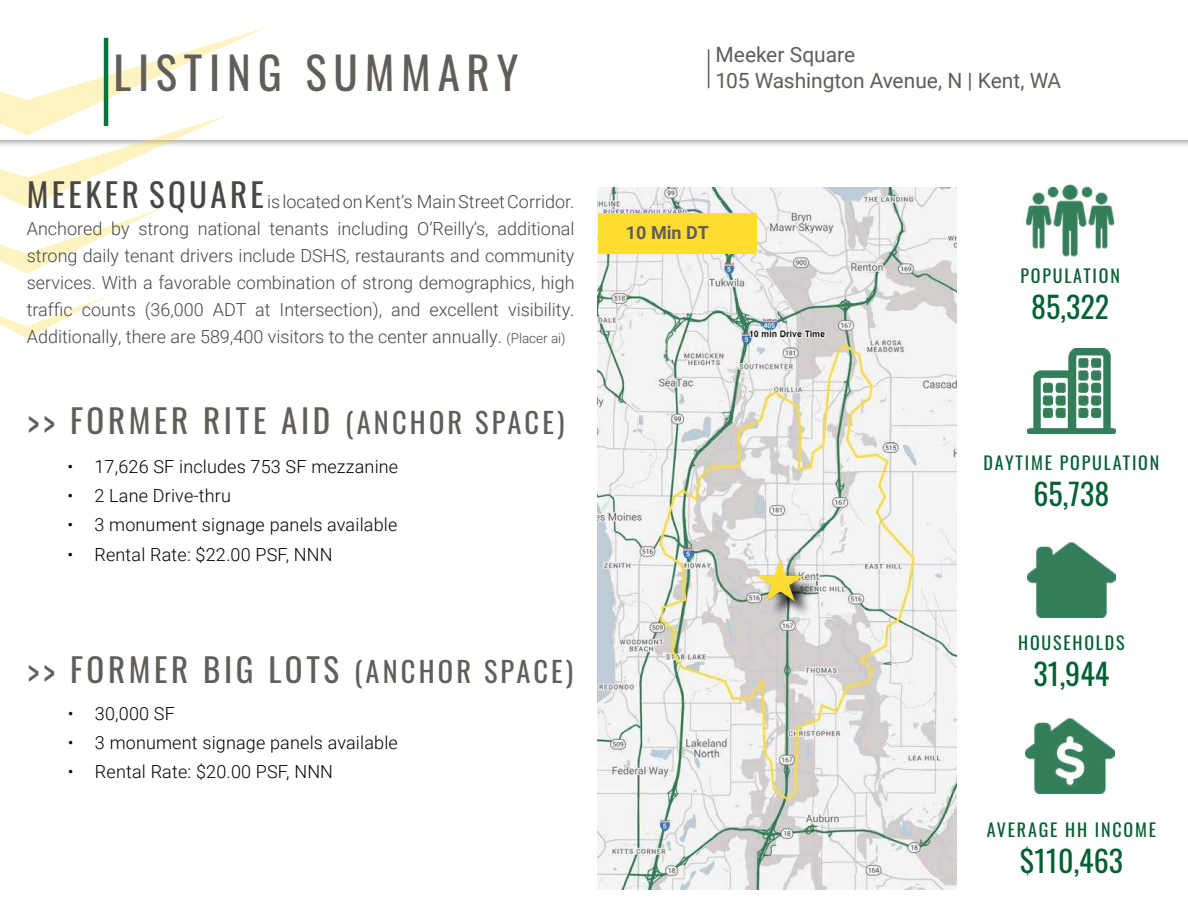
<style>
.page{position:relative;width:1188px;height:918px;background:#fff}
.page>*{position:absolute;margin:0;border:0;box-sizing:border-box;transform-origin:0 0}
.t1{font:45px "Oswald";letter-spacing:.15em;color:#615d59}
.t2{font:33px "Oswald";letter-spacing:.11em;color:#615d59}
.t3{font:30px "Oswald";color:#056033}
.t4{font:21px/25.2px "Roboto";letter-spacing:-.005em;color:#615d59}
.t5{font:300 18px/27px "Roboto";color:#494743;text-align:justify}
.t6{font:300 18px "Roboto";letter-spacing:.01em;color:#000}
.t7{font:18px "Oswald";letter-spacing:.1em;color:#056033}
.t8{font:700 18px "Roboto";color:#615d59}
.s1{font-family:"Oswald";font-weight:400;font-size:33px}
.s2{font-size:13.5px}
.s3{font-size:28.5px}
</style>
<div class="page">
<img style="left:598px;top:188px;width:358px;height:702px">
<div style="left:0;top:0;width:1188px;height:149px;background:#000;opacity:.75"></div>
<div style="left:0;top:0;width:1188px;height:139px;background:#fff"></div>
<svg style="left:0;top:27px;width:268px;height:247px"></svg>
<svg style="left:0;top:295px;width:109px;height:44px"></svg>
<hr style="left:708px;top:49px;width:1px;height:39px;background:#615d59">
<hr style="left:104px;top:38px;width:4px;height:88px;background:#07743c">
<div style="left:598px;top:213px;width:159px;height:41px;background:#ffdc32"></div>
<img style="left:1025px;top:183px;width:90px;height:77px">
<img style="left:1027px;top:348px;width:89px;height:85px">
<img style="left:1027px;top:543px;width:89px;height:75px">
<img style="left:1026px;top:719px;width:88px;height:75px">
<div style="left:760px;top:564px;width:60px;height:54px;background:#000;opacity:.75"></div>
<img style="left:757px;top:560px;width:46px;height:41px">
<h1 class="t1" style="left:113px;top:33px;width:406px">LISTING SUMMARY</h1>
<p class="t4" style="left:716px;top:42px;width:347px">Meeker Square<br>105 Washington Avenue, N | Kent, WA</p>
<p class="t5" style="left:27px;top:187px;width:549px"><span class="s1">MEEKER SQUARE</span> is located on Kent’s Main Street Corridor.<br>Anchored by strong national tenants including O’Reilly’s, additional strong daily tenant drivers include DSHS, restaurants and community services. With a favorable combination of strong demographics, high traffic counts (36,000 ADT at Intersection), and excellent visibility.<br>Additionally, there are 589,400 visitors to the center annually. <span class="s2">(Placer ai)</span></p>
<h2 class="t2" style="left:27px;top:391px;width:539px">&gt;&gt; FORMER RITE AID <span class="s3">(ANCHOR SPACE)</span></h2>
<p class="t6" style="left:68px;top:454px;width:332px">• 17,626 SF includes 753 SF mezzanine</p>
<p class="t6" style="left:68px;top:483px;width:165px">• 2 Lane Drive-thru</p>
<p class="t6" style="left:68px;top:512px;width:331px">• 3 monument signage panels available</p>
<p class="t6" style="left:68px;top:542px;width:267px">• Rental Rate: $22.00 PSF, NNN</p>
<h2 class="t2" style="left:27px;top:640px;width:548px">&gt;&gt; FORMER BIG LOTS <span class="s3">(ANCHOR SPACE)</span></h2>
<p class="t6" style="left:68px;top:701px;width:108px">• 30,000 SF</p>
<p class="t6" style="left:68px;top:730px;width:331px">• 3 monument signage panels available</p>
<p class="t6" style="left:68px;top:759px;width:267px">• Rental Rate: $20.00 PSF, NNN</p>
<p class="t8" style="left:626px;top:220px;width:85px">10 Min DT</p>
<p class="t7" style="left:1020px;top:260px;width:101px">POPULATION</p>
<h3 class="t3" style="left:1031px;top:280px;width:79px">85,322</h3>
<p class="t7" style="left:984px;top:446px;width:177px">DAYTIME POPULATION</p>
<h3 class="t3" style="left:1034px;top:467px;width:77px">65,738</h3>
<p class="t7" style="left:1018px;top:627px;width:108px">HOUSEHOLDS</p>
<h3 class="t3" style="left:1034px;top:647px;width:77px">31,944</h3>
<p class="t7" style="left:987px;top:813px;width:171px">AVERAGE HH INCOME</p>
<h3 class="t3" style="left:1020px;top:834px;width:105px">$110,463</h3>
</div>
